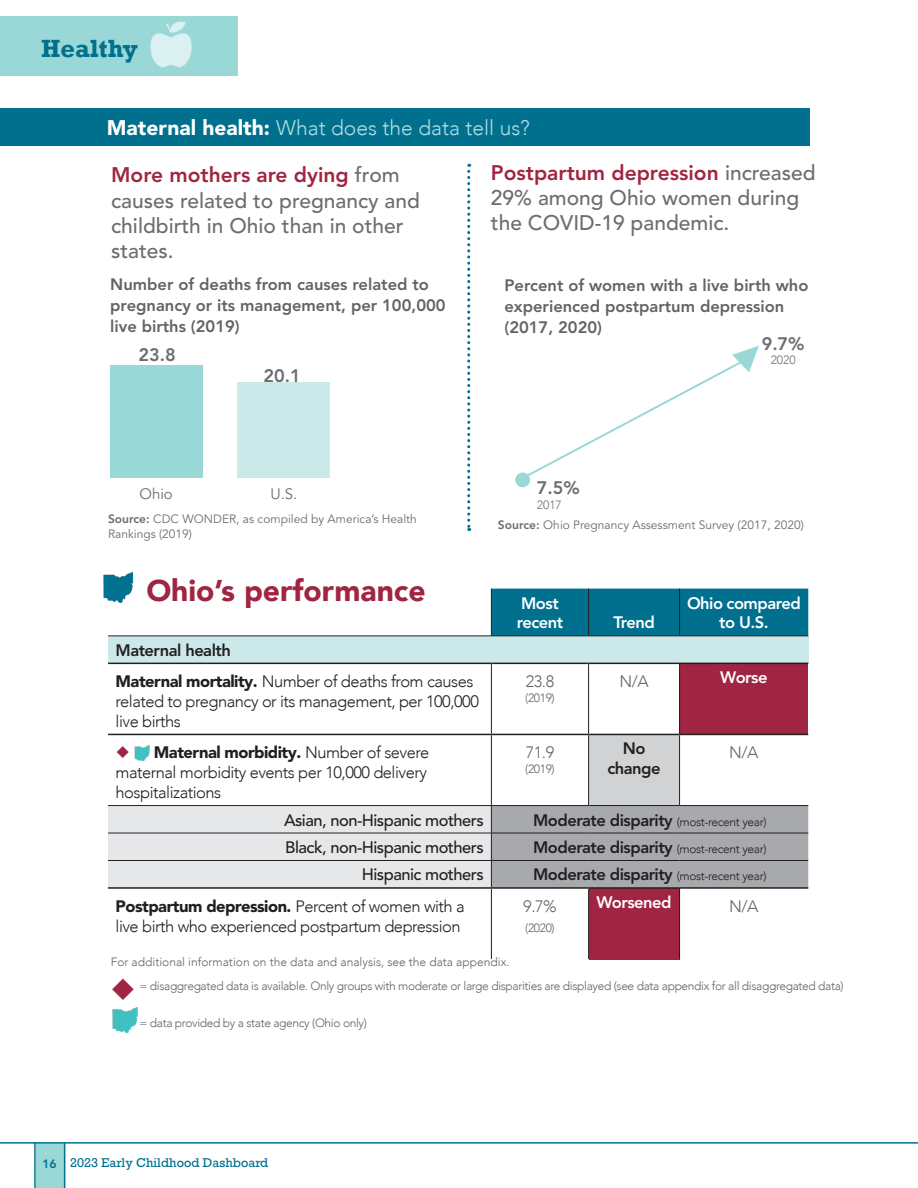
<style>
.page{position:relative;width:918px;height:1188px;background:#fff}
.page>*{position:absolute;margin:0;border:0;box-sizing:border-box;transform-origin:0 0}
.t1{font:900 30px "Avenir";color:#a02542}
.t2{font:700 25.5px "Rockwell";color:#01708e}
.t3{font:500 21px/25.2px "Avenir LT Pro";color:#6c6d70}
.t4{font:300 21px "Avenir";color:#b3dfdf}
.t5{font:800 18px "Avenir LT Pro";color:#6c6d70}
.t6{font:300 16.5px/19.8px "Avenir";letter-spacing:-.03em;color:#231f20}
.t7{font:800 16.5px/21px "Avenir LT Pro";color:#636366}
.t8{font:800 16.5px/19.8px "Avenir LT Pro";letter-spacing:-.03em;color:#231f20;text-align:center}
.t9{font:500 16.5px "Avenir LT Pro";letter-spacing:-.03em;color:#231f20}
.t10{font:800 16.5px/19.8px "Avenir LT Pro";letter-spacing:-.03em;color:#fff}
.t11{font:300 16.5px "Avenir";color:#636366}
.t12{font:15px "Avenir LT Pro";color:#6c6d70}
.t13{font:300 12px "Avenir";letter-spacing:-.03em;color:#636366}
.t14{font:12px/14.4px "Avenir LT Pro";color:#6c6d70}
.t15{font:300 12px "Avenir";color:#636366}
.t16{font:12px "Rockwell";color:#01708e}
.t17{font:300 12px "Avenir";color:#6c6d70}
.s1{font-family:"Avenir LT Pro";font-weight:900;color:#fff}
.s2{font-weight:800;color:#a02542}
.s3{font-weight:800}
.s4{font-family:"Avenir LT Pro";font-weight:900}
.s5{font-family:"Avenir";font-weight:300;font-size:12px}
.s6{font-family:"Avenir LT Pro";font-weight:800}
</style>
<div class="page">
<div style="left:36px;top:1143px;width:29px;height:45px;background:#9ad7d7"></div>
<hr style="left:0;top:1142px;width:918px;height:2px;background:#01708e">
<hr style="left:34px;top:1142px;width:2px;height:46px;background:#01708e">
<hr style="left:64px;top:1143px;width:1px;height:45px;background:#01708e">
<div style="left:237px;top:383px;width:93px;height:95px;background:#cce9e9"></div>
<div style="left:110px;top:365px;width:93px;height:112px;background:#9ad7d7"></div>
<svg style="left:467px;top:164px;width:3px;height:367px"></svg>
<div style="left:515px;top:473px;width:15px;height:14px;background:#9ad7d7;border-radius:50%"></div>
<svg style="left:108px;top:589px;width:700px;height:370px"></svg>
<div style="left:492px;top:589px;width:316px;height:47px;background:#01708e"></div>
<div style="left:108px;top:636px;width:700px;height:27px;background:#cce9e9"></div>
<div style="left:680px;top:663px;width:128px;height:71px;background:#a02542"></div>
<div style="left:589px;top:734px;width:91px;height:72px;background:#d1d2d4"></div>
<div style="left:589px;top:888px;width:91px;height:71px;background:#a02542"></div>
<hr style="left:491px;top:589px;width:1px;height:47px;background:#231f20">
<hr style="left:588px;top:589px;width:1px;height:47px;background:#231f20">
<hr style="left:679px;top:589px;width:1px;height:47px;background:#231f20">
<hr style="left:108px;top:636px;width:383px;height:1px;background:#231f20">
<hr style="left:491px;top:636px;width:98px;height:1px;background:#231f20">
<hr style="left:589px;top:636px;width:91px;height:1px;background:#231f20">
<hr style="left:680px;top:636px;width:128px;height:1px;background:#231f20">
<hr style="left:491px;top:664px;width:1px;height:70px;background:#231f20">
<hr style="left:491px;top:735px;width:1px;height:70px;background:#231f20">
<hr style="left:491px;top:889px;width:1px;height:70px;background:#231f20">
<hr style="left:588px;top:664px;width:1px;height:70px;background:#231f20">
<hr style="left:679px;top:664px;width:1px;height:70px;background:#231f20">
<hr style="left:588px;top:735px;width:1px;height:70px;background:#231f20">
<hr style="left:679px;top:735px;width:1px;height:70px;background:#231f20">
<hr style="left:588px;top:889px;width:1px;height:70px;background:#231f20">
<hr style="left:679px;top:889px;width:1px;height:70px;background:#231f20">
<hr style="left:108px;top:805px;width:383px;height:1px;background:#231f20">
<hr style="left:108px;top:734px;width:383px;height:1px;background:#231f20">
<hr style="left:589px;top:734px;width:91px;height:1px;background:#231f20">
<hr style="left:680px;top:734px;width:128px;height:1px;background:#231f20">
<hr style="left:108px;top:887px;width:383px;height:2px;background:#231f20">
<hr style="left:491px;top:887px;width:98px;height:2px;background:#231f20">
<hr style="left:589px;top:887px;width:91px;height:2px;background:#231f20">
<hr style="left:680px;top:887px;width:128px;height:2px;background:#231f20">
<svg style="left:108px;top:806px;width:700px;height:82px;background:#c5c6c9"></svg>
<hr style="left:491px;top:805px;width:98px;height:1px;background:#231f20">
<hr style="left:589px;top:805px;width:91px;height:1px;background:#231f20">
<hr style="left:680px;top:805px;width:128px;height:1px;background:#231f20">
<hr style="left:491px;top:833px;width:98px;height:1px;background:#231f20">
<hr style="left:589px;top:833px;width:91px;height:1px;background:#231f20">
<hr style="left:680px;top:833px;width:128px;height:1px;background:#231f20">
<hr style="left:491px;top:860px;width:98px;height:1px;background:#231f20">
<hr style="left:589px;top:860px;width:91px;height:1px;background:#231f20">
<hr style="left:680px;top:860px;width:128px;height:1px;background:#231f20">
<hr style="left:491px;top:734px;width:98px;height:1px;background:#231f20">
<hr style="left:108px;top:663px;width:383px;height:1px;background:#231f20">
<hr style="left:491px;top:663px;width:98px;height:1px;background:#231f20">
<hr style="left:589px;top:663px;width:91px;height:1px;background:#231f20">
<hr style="left:680px;top:663px;width:128px;height:1px;background:#231f20">
<img style="left:135px;top:745px;width:15px;height:16px">
<img style="left:103px;top:572px;width:32px;height:33px">
<div style="left:0;top:108px;width:810px;height:37px;background:#01708e"></div>
<img style="left:112px;top:1007px;width:26px;height:26px">
<div style="left:0;top:16px;width:238px;height:60px;background:#9ad7d7"></div>
<img style="left:150px;top:21px;width:42px;height:47px">
<hr style="left:917px;top:36px;width:1px;height:72px;background:#9ad7d7">
<svg style="left:117px;top:746px;width:12px;height:12px"></svg>
<svg style="left:525px;top:360px;width:219px;height:118px"></svg>
<p class="t2" style="left:41px;top:33px;width:98px">Healthy</p>
<p class="t4" style="left:107px;top:115px;width:425px"><span class="s1">Maternal health:</span> What does the data tell us?</p>
<p class="t3" style="left:491px;top:160px;width:326px"><span class="s2">Postpartum depression</span> increased<br>29% among Ohio women during the COVID-19 pandemic.</p>
<p class="t3" style="left:111px;top:163px;width:310px"><span class="s2">More mothers are dying</span> from causes related to pregnancy and childbirth in Ohio than in other states.</p>
<p class="t7" style="left:110px;top:274px;width:337px">Number of deaths from causes related to pregnancy or its management, per 100,000 live births (2019)</p>
<p class="t5" style="left:138px;top:344px;width:39px">23.8</p>
<p class="t5" style="left:264px;top:365px;width:39px">20.1</p>
<p class="t12" style="left:139px;top:485px;width:35px">Ohio</p>
<p class="t12" style="left:270px;top:485px;width:28px">U.S.</p>
<p class="t14" style="left:108px;top:512px;width:310px"><span class="s3">Source:</span> CDC WONDER, as compiled by America’s Health<br>Rankings (2019)</p>
<p class="t1" style="left:146px;top:564px;width:281px">Ohio’s performance</p>
<p class="t7" style="left:504px;top:274px;width:306px">Percent of women with a live birth who experienced postpartum depression (2017, 2020)</p>
<p class="t5" style="left:762px;top:333px;width:44px">9.7%</p>
<p class="t17" style="left:771px;top:353px;width:26px">2020</p>
<p class="t5" style="left:537px;top:477px;width:44px">7.5%</p>
<p class="t17" style="left:537px;top:497px;width:26px">2017</p>
<p class="t14" style="left:498px;top:518px;width:307px"><span class="s3">Source:</span> Ohio Pregnancy Assessment Survey (2017, 2020)</p>
<p class="t10" style="left:517px;top:593px;width:48px">Most recent</p>
<p class="t10" style="left:613px;top:613px;width:43px">Trend</p>
<p class="t10" style="left:687px;top:593px;width:115px;text-align:center">Ohio compared to U.S.</p>
<p class="t8" style="left:116px;top:640px;width:117px">Maternal health</p>
<p class="t6" style="left:116px;top:672px;width:365px"><span class="s4">Maternal mortality.</span> Number of deaths from causes related to pregnancy or its management, per 100,000 live births</p>
<p class="t11" style="left:526px;top:672px;width:30px">23.8</p>
<p class="t13" style="left:525px;top:691px;width:31px">(2019)</p>
<p class="t6" style="left:116px;top:743px;width:315px;text-indent:38px"><span class="s4">Maternal morbidity.</span> Number of severe maternal morbidity events per 10,000 delivery hospitalizations</p>
<p class="t11" style="left:526px;top:743px;width:30px">71.9</p>
<p class="t13" style="left:525px;top:762px;width:31px">(2019)</p>
<p class="t11" style="left:619px;top:672px;width:31px">N/A</p>
<p class="t10" style="left:720px;top:668px;width:49px">Worse</p>
<p class="t8" style="left:608px;top:739px;width:55px">No change</p>
<p class="t11" style="left:729px;top:743px;width:31px">N/A</p>
<p class="t9" style="left:284px;top:810px;width:201px">Asian, non-Hispanic mothers</p>
<p class="t8" style="left:533px;top:810px;width:235px">Moderate disparity <span class="s5">(most-recent year)</span></p>
<p class="t9" style="left:285px;top:837px;width:200px">Black, non-Hispanic mothers</p>
<p class="t8" style="left:533px;top:837px;width:235px">Moderate disparity <span class="s5">(most-recent year)</span></p>
<p class="t9" style="left:362px;top:865px;width:124px">Hispanic mothers</p>
<p class="t8" style="left:533px;top:865px;width:235px">Moderate disparity <span class="s5">(most-recent year)</span></p>
<p class="t6" style="left:116px;top:896px;width:351px"><span class="s4">Postpartum depression.</span> Percent of women with a live birth who experienced postpartum depression</p>
<p class="t11" style="left:523px;top:897px;width:35px">9.7%</p>
<p class="t10" style="left:597px;top:892px;width:77px">Worsened</p>
<p class="t11" style="left:729px;top:897px;width:31px">N/A</p>
<p class="t13" style="left:525px;top:921px;width:31px">(2020)</p>
<p class="t15" style="left:111px;top:954px;width:400px">For additional information on the data and analysis, see the data appendix.</p>
<p class="t13" style="left:140px;top:979px;width:706px">= disaggregated data is available. Only groups with moderate or large disparities are displayed (see data appendix for all disaggregated data)</p>
<p class="t13" style="left:140px;top:1016px;width:229px">= data provided by a state agency (Ohio only)</p>
<p class="t16" style="left:43px;top:1155px;width:227px"><span class="s6">16</span> 2023 Early Childhood Dashboard</p>
</div>
